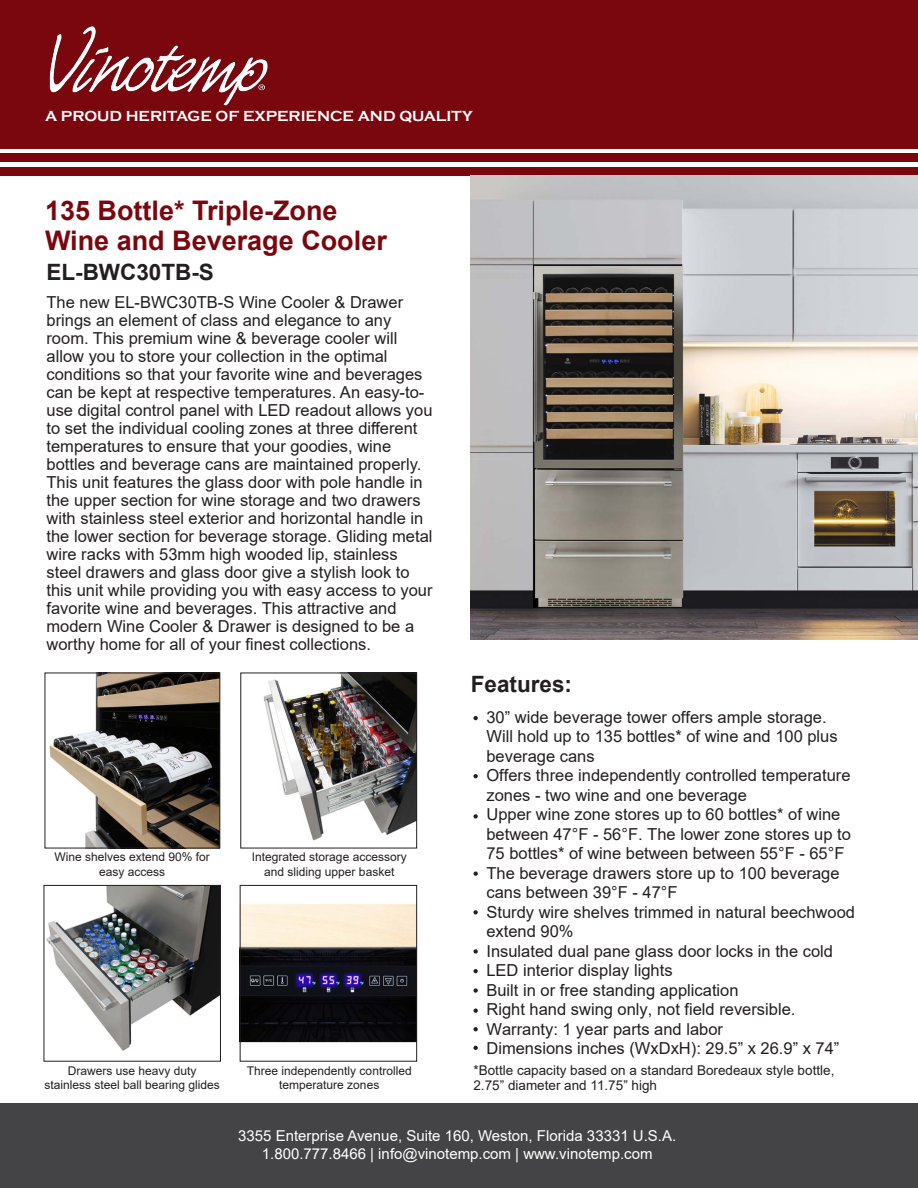
<style>
.page{position:relative;width:918px;height:1188px;background:#fff}
.page>*{position:absolute;margin:0;border:0;box-sizing:border-box;transform-origin:0 0}
.t1{font:700 27px "Arial";color:#7b070e}
.h2_black{font:700 22.5px "Arial";color:#231f20}
.Paragraph_Size_11_Bl{font:16.5px/18px "Arial";color:#231f20}
.Bullet_11{font:16.5px/19.5px "Arial";color:#231f20}
.Paragraph_Size_10_Wh{font:15px "Arial";color:#fff}
.Proud_Heritage{font:700 15px "Copperplate Gothic";color:#fff}
.Paragraph_Size_9_Bla{font:13.5px/15px "Arial";color:#231f20}
.Features{font:12px/14.4px "Arial";color:#231f20;text-align:center}
</style>
<div class="page">
<div style="left:0;top:0;width:918px;height:148px;background:#7b070e"></div>
<div style="left:0;top:153px;width:918px;height:9px;background:#7b070e"></div>
<div style="left:0;top:167px;width:918px;height:9px;background:#7b070e"></div>
<div style="left:0;top:1104px;width:918px;height:84px;background:#444446"></div>
<img style="left:49px;top:26px;width:219px;height:80px">
<img style="left:471px;top:176px;width:447px;height:463px">
<img style="left:49px;top:675px;width:169px;height:171px">
<img style="left:263px;top:675px;width:152px;height:166px">
<img style="left:46px;top:887px;width:173px;height:164px">
<img style="left:242px;top:904px;width:173px;height:139px">
<div style="left:45px;top:673px;width:175px;height:175px;border:1px solid #231f20"></div>
<div style="left:241px;top:673px;width:176px;height:175px;border:1px solid #231f20"></div>
<div style="left:44px;top:885px;width:177px;height:176px;border:1px solid #231f20"></div>
<div style="left:240px;top:885px;width:177px;height:176px;border:1px solid #231f20"></div>
<svg style="left:473px;top:716px;width:5px;height:4px"></svg>
<svg style="left:473px;top:814px;width:5px;height:5px"></svg>
<svg style="left:473px;top:969px;width:5px;height:4px"></svg>
<svg style="left:473px;top:910px;width:5px;height:5px"></svg>
<svg style="left:473px;top:1027px;width:5px;height:4px"></svg>
<svg style="left:473px;top:871px;width:5px;height:5px"></svg>
<svg style="left:473px;top:988px;width:5px;height:5px"></svg>
<svg style="left:473px;top:949px;width:5px;height:5px"></svg>
<svg style="left:473px;top:774px;width:5px;height:4px"></svg>
<svg style="left:473px;top:1046px;width:5px;height:4px"></svg>
<svg style="left:473px;top:1008px;width:5px;height:5px"></svg>
<p class="Proud_Heritage" style="left:45px;top:108px;width:430px">A PROUD HERITAGE OF EXPERIENCE AND QUALITY</p>
<h1 class="t1" style="left:45px;top:191px;width:294px">135 Bottle* Triple-Zone</h1>
<h1 class="t1" style="left:45px;top:221px;width:343px">Wine and Beverage Cooler</h1>
<h2 class="h2_black" style="left:46px;top:257px;width:169px">EL-BWC30TB-S</h2>
<p class="Paragraph_Size_11_Bl" style="left:46px;top:293px;width:388px">The new EL-BWC30TB-S Wine Cooler &amp; Drawer brings an element of class and elegance to any room. This premium wine &amp; beverage cooler will allow you to store your collection in the optimal conditions so that your favorite wine and beverages can be kept at respective temperatures. An easy-to&shy;use digital control panel with LED readout allows you to set the individual cooling zones at three different temperatures to ensure that your goodies, wine bottles and beverage cans are maintained properly.<br>This unit features the glass door with pole handle in the upper section for wine storage and two drawers with stainless steel exterior and horizontal handle in the lower section for beverage storage. Gliding metal wire racks with 53mm high wooded lip, stainless steel drawers and glass door give a stylish look to this unit while providing you with easy access to your favorite wine and beverages. This attractive and modern Wine Cooler &amp; Drawer is designed to be a worthy home for all of your finest collections.</p>
<h2 class="h2_black" style="left:471px;top:668px;width:103px">Features:</h2>
<p class="Bullet_11" style="left:486px;top:707px;width:353px">30” wide beverage tower offers ample storage.<br>Will hold up to 135 bottles* of wine and 100 plus beverage cans</p>
<p class="Bullet_11" style="left:486px;top:766px;width:366px">Offers three independently controlled temperature zones - two wine and one beverage</p>
<p class="Bullet_11" style="left:486px;top:805px;width:366px">Upper wine zone stores up to 60 bottles* of wine between 47°F - 56°F. The lower zone stores up to<br>75 bottles* of wine between between 55°F - 65°F</p>
<p class="Bullet_11" style="left:486px;top:863px;width:355px">The beverage drawers store up to 100 beverage cans between 39°F - 47°F</p>
<p class="Bullet_11" style="left:486px;top:902px;width:370px">Sturdy wire shelves trimmed in natural beechwood extend 90%</p>
<p class="Bullet_11" style="left:486px;top:941px;width:348px">Insulated dual pane glass door locks in the cold</p>
<p class="Bullet_11" style="left:486px;top:961px;width:188px">LED interior display lights</p>
<p class="Bullet_11" style="left:486px;top:980px;width:254px">Built in or free standing application</p>
<p class="Bullet_11" style="left:486px;top:1000px;width:311px">Right hand swing only, not field reversible.</p>
<p class="Bullet_11" style="left:486px;top:1019px;width:238px">Warranty: 1 year parts and labor</p>
<p class="Bullet_11" style="left:486px;top:1039px;width:355px">Dimensions inches (WxDxH): 29.5” x 26.9” x 74”</p>
<p class="Paragraph_Size_9_Bla" style="left:473px;top:1063px;width:362px">*Bottle capacity based on a standard Boredeaux style bottle,<br>2.75” diameter and 11.75” high</p>
<p class="Paragraph_Size_10_Wh" style="left:238px;top:1125px;width:440px">3355 Enterprise Avenue, Suite 160, Weston, Florida 33331 U.S.A.</p>
<p class="Paragraph_Size_10_Wh" style="left:262px;top:1143px;width:392px">1.800.777.8466 | info@vinotemp.com | www.vinotemp.com</p>
<p class="Features" style="left:55px;top:850px;width:157px">Wine shelves extend 90% for easy access</p>
<p class="Features" style="left:252px;top:850px;width:156px">Integrated storage accessory and sliding upper basket</p>
<p class="Features" style="left:44px;top:1064px;width:177px">Drawers use heavy duty stainless steel ball bearing glides</p>
<p class="Features" style="left:247px;top:1064px;width:166px">Three independently controlled temperature zones</p>
</div>
